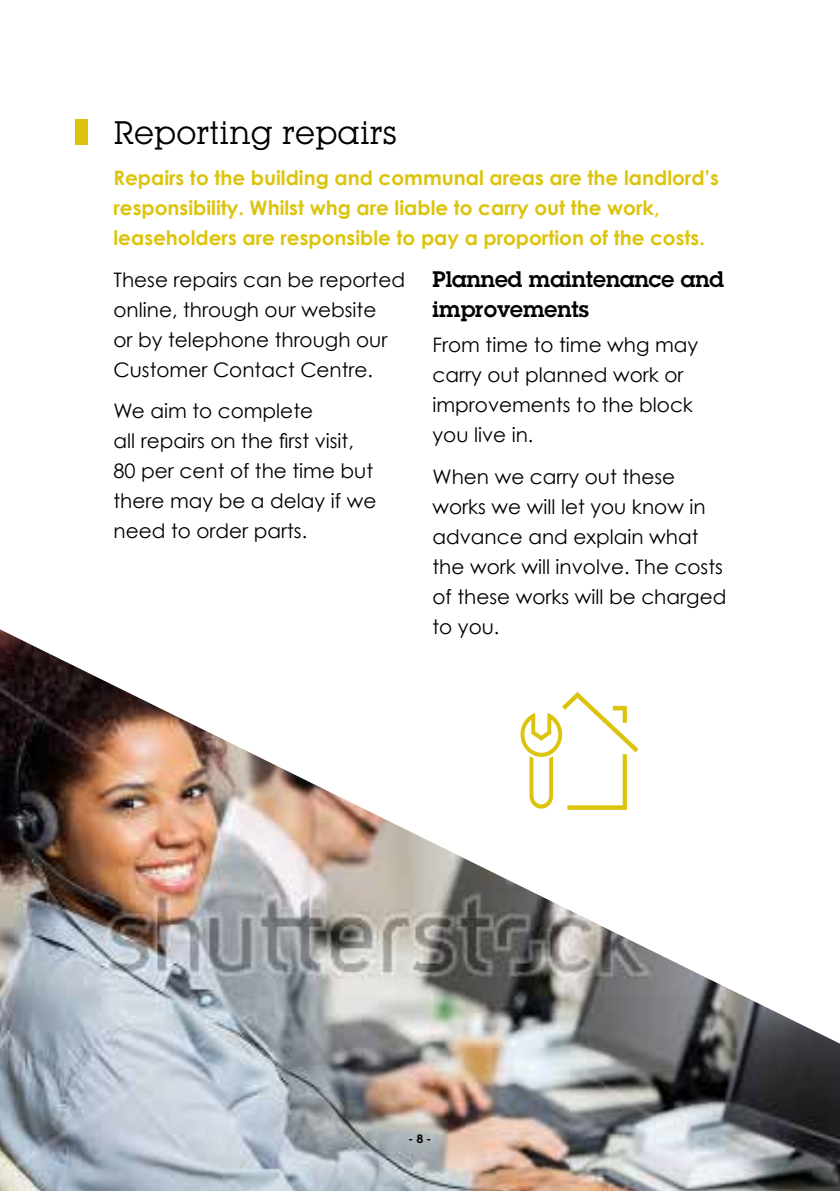
<style>
.page{position:relative;width:840px;height:1191px;background:#fff}
.page>*{position:absolute;margin:0;border:0;box-sizing:border-box;transform-origin:0 0}
.t1{font:32px "Lubalin Graph IT Cby BT";color:#000}
.t2{font:600 22px/30px "Lubalin Graph";color:#000}
.t3{font:20px/30px "Century Gothic";color:#000}
.t4{font:700 20px/30px "Century Gothic";color:#dcc40d}
.t5{font:600 12px "Lubalin Graph IT Cby BT";color:#000}
</style>
<div class="page">
<div style="left:76px;top:120px;width:12px;height:25px;background:#dcc40d"></div>
<img style="left:0;top:629px;width:839px;height:562px">
<svg style="left:520px;top:692px;width:118px;height:118px"></svg>
<h1 class="t1" style="left:113px;top:113px;width:285px">Reporting repairs</h1>
<p class="t4" style="left:113px;top:163px;width:606px">Repairs to the building and communal areas are the landlord’s responsibility. Whilst whg are liable to carry out the work, leaseholders are responsible to pay a proportion of the costs.</p>
<p class="t3" style="left:113px;top:264px;width:293px">These repairs can be reported online, through our website<br>or by telephone through our<br>Customer Contact Centre.</p>
<p class="t3" style="left:113px;top:395px;width:264px">We aim to complete<br>all repairs on the first visit,<br>80 per cent of the time but there may be a delay if we need to order parts.</p>
<p class="t2" style="left:432px;top:264px;width:293px">Planned maintenance and improvements</p>
<p class="t3" style="left:432px;top:330px;width:267px">From time to time whg may carry out planned work or improvements to the block you live in.</p>
<p class="t3" style="left:432px;top:461px;width:295px">When we carry out these works we will let you know in advance and explain what the work will involve. The costs of these works will be charged to you.</p>
<p class="t5" style="left:408px;top:1131px;width:24px">- 8 -</p>
</div>
